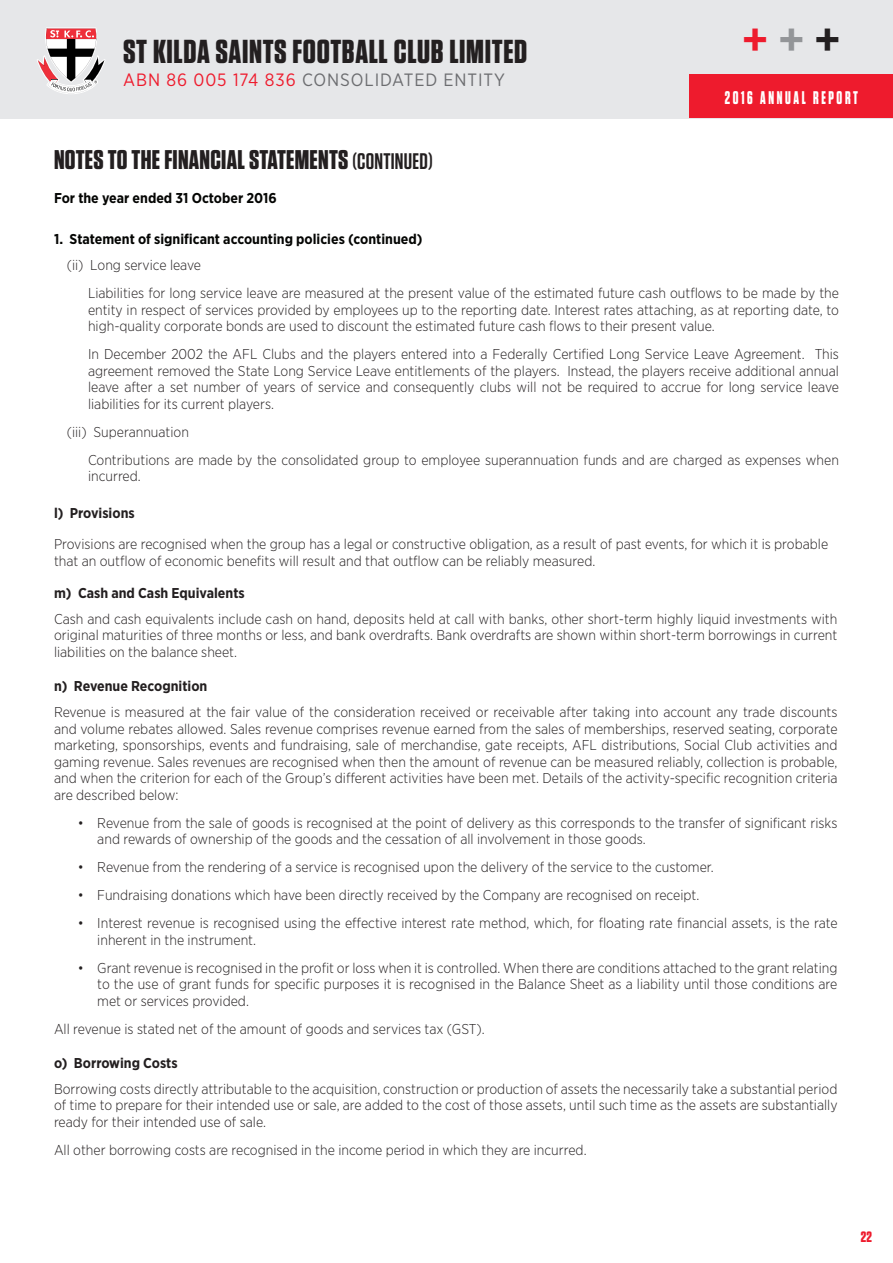
<style>
.page{position:relative;width:893px;height:1263px;background:#fff}
.page>*{position:absolute;margin:0;border:0;box-sizing:border-box;transform-origin:0 0}
.t1{font:500 49.5px "Gotham Narrow";color:#ee1b2d}
.t2{font:700 33.15px "Tungsten";letter-spacing:.02em;color:#231f20}
.t3{font:700 27px "Tungsten";letter-spacing:.01em;color:#231f20}
.t4{font:700 18.3px "Tungsten";letter-spacing:.18em;color:#fff;scale:.8 1}
.t5{font:17.85px "Gotham Narrow";letter-spacing:.05em;color:#6c6d70}
.t6{font:700 15px "Tungsten";color:#ee1b2d}
.t7{font:300 14.25px/16.5px "Gotham Narrow";color:#231f20}
.t8{font:700 14.25px "Gotham Narrow";color:#040503}
.t9{font:700 14.25px "Gotham Narrow";color:#231f20}
.s1{color:#ee1b2d}
.s2{color:#939598}
.s3{color:#231f20}
.s4{font-weight:600;font-size:22.5px}
</style>
<div class="page">
<div style="left:0;top:0;width:893px;height:119px;background:#e6e7e9"></div>
<svg style="left:37px;top:27px;width:68px;height:67px"></svg>
<div style="left:690px;top:74px;width:203px;height:44px;background:#ee1b2d"></div>
<h2 class="t2" style="left:123px;top:34px;width:406px">ST KILDA SAINTS FOOTBALL CLUB LIMITED</h2>
<p class="t5" style="left:123px;top:68px;width:383px"><span class="s1">ABN 86 005 174 836</span> CONSOLIDATED ENTITY</p>
<h1 class="t1" style="left:742px;top:8px;width:101px">+<span class="s2">+</span> <span class="s3">+</span></h1>
<p class="t4" style="left:725px;top:88px;width:168px">2016 ANNUAL REPORT</p>
<h3 class="t3" style="left:54px;top:146px;width:380px">NOTES TO THE FINANCIAL STATEMENTS <span class="s4">(CONTINUED)</span></h3>
<p class="t8" style="left:54px;top:189px;width:224px">For the year ended 31 October 2016</p>
<p class="t8" style="left:54px;top:230px;width:370px">1. Statement of significant accounting policies (continued)</p>
<p class="t7" style="left:88px;top:251px;width:753px;line-height:28px;text-indent:-21px">(ii) Long service leave<br>Liabilities for long service leave are measured at the present value of the estimated future cash outflows to be made by the</p>
<p class="t7" style="left:88px;top:301px;width:752px">entity in respect of services provided by employees up to the reporting date. Interest rates attaching, as at reporting date, to high-quality corporate bonds are used to discount the estimated future cash flows to their present value.</p>
<p class="t7" style="left:88px;top:346px;width:753px;text-align:justify">In December 2002 the AFL Clubs and the players entered into a Federally Certified Long Service Leave Agreement. This agreement removed the State Long Service Leave entitlements of the players. Instead, the players receive additional annual leave after a set number of years of service and consequently clubs will not be required to accrue for long service leave liabilities for its current players.</p>
<p class="t7" style="left:88px;top:417px;width:752px;line-height:28px;text-indent:-21px">(iii) Superannuation<br>Contributions are made by the consolidated group to employee superannuation funds and are charged as expenses when</p>
<p class="t7" style="left:88px;top:468px;width:54px">incurred.</p>
<p class="t9" style="left:54px;top:504px;width:82px">l) Provisions</p>
<p class="t7" style="left:54px;top:536px;width:776px">Provisions are recognised when the group has a legal or constructive obligation, as a result of past events, for which it is probable that an outflow of economic benefits will result and that outflow can be reliably measured.</p>
<p class="t9" style="left:54px;top:584px;width:192px">m) Cash and Cash Equivalents</p>
<p class="t7" style="left:54px;top:610px;width:785px;text-align:justify">Cash and cash equivalents include cash on hand, deposits held at call with banks, other short-term highly liquid investments with original maturities of three months or less, and bank overdrafts. Bank overdrafts are shown within short-term borrowings in current liabilities on the balance sheet.</p>
<p class="t9" style="left:54px;top:677px;width:155px">n) Revenue Recognition</p>
<p class="t7" style="left:54px;top:703px;width:785px;text-align:justify">Revenue is measured at the fair value of the consideration received or receivable after taking into account any trade discounts and volume rebates allowed. Sales revenue comprises revenue earned from the sales of memberships, reserved seating, corporate marketing, sponsorships, events and fundraising, sale of merchandise, gate receipts, AFL distributions, Social Club activities and gaming revenue. Sales revenues are recognised when then the amount of revenue can be measured reliably, collection is probable, and when the criterion for each of the Group’s different activities have been met. Details of the activity-specific recognition criteria are described below:</p>
<p class="t7" style="left:97px;top:814px;width:742px;text-indent:-20px">• Revenue from the sale of goods is recognised at the point of delivery as this corresponds to the transfer of significant risks and rewards of ownership of the goods and the cessation of all involvement in those goods.</p>
<p class="t7" style="left:78px;top:858px;width:637px">• Revenue from the rendering of a service is recognised upon the delivery of the service to the customer.</p>
<p class="t7" style="left:78px;top:886px;width:623px">• Fundraising donations which have been directly received by the Company are recognised on receipt.</p>
<p class="t7" style="left:97px;top:914px;width:742px;text-indent:-20px">• Interest revenue is recognised using the effective interest rate method, which, for floating rate financial assets, is the rate inherent in the instrument.</p>
<p class="t7" style="left:97px;top:959px;width:742px;text-align:justify;text-indent:-20px">• Grant revenue is recognised in the profit or loss when it is controlled. When there are conditions attached to the grant relating to the use of grant funds for specific purposes it is recognised in the Balance Sheet as a liability until those conditions are met or services provided.</p>
<p class="t7" style="left:54px;top:1020px;width:432px">All revenue is stated net of the amount of goods and services tax (GST).</p>
<p class="t9" style="left:54px;top:1054px;width:125px">o) Borrowing Costs</p>
<p class="t7" style="left:54px;top:1080px;width:785px;text-align:justify">Borrowing costs directly attributable to the acquisition, construction or production of assets the necessarily take a substantial period of time to prepare for their intended use or sale, are added to the cost of those assets, until such time as the assets are substantially ready for their intended use of sale.</p>
<p class="t7" style="left:54px;top:1141px;width:534px">All other borrowing costs are recognised in the income period in which they are incurred.</p>
<p class="t6" style="left:861px;top:1229px;width:12px">22</p>
</div>
